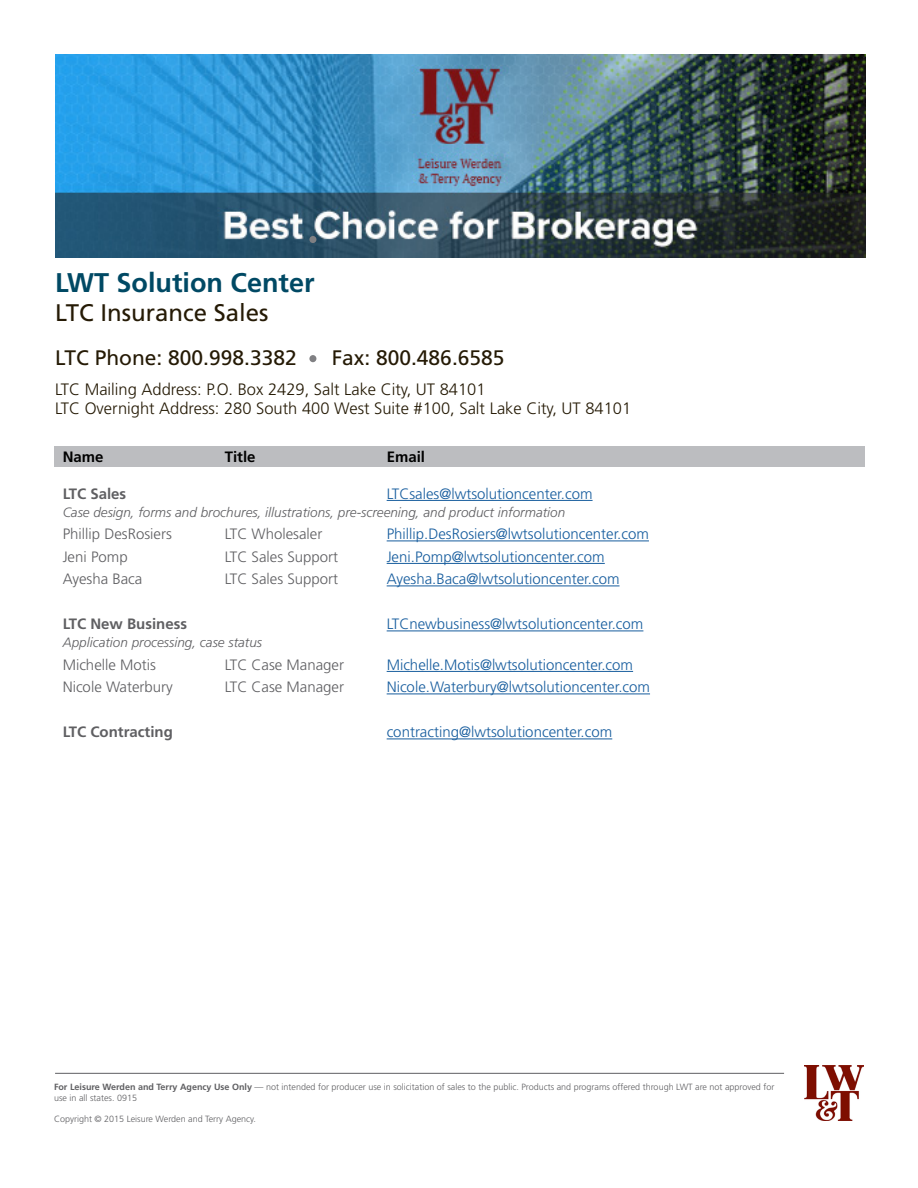
<style>
.page{position:relative;width:918px;height:1188px;background:#fff}
.page>*{position:absolute;margin:0;border:0;box-sizing:border-box;transform-origin:0 0}
.body{font:700 27px "Frutiger";color:#004964}
.body-2{font:24px "Frutiger";color:#251a05}
.body-3{font:21px "Frutiger";color:#251a05}
.body-4{font:300 16.5px/18.8px "Frutiger";color:#251a05}
.body-5{font:300 15px "Frutiger";color:#175d9e}
.body-6{font:300 15px "Frutiger";color:#5f5f62}
.body-7{font:700 15px "Frutiger";color:#5f5f62}
.body-8{font:700 15px "Frutiger";color:#000}
.body-9{font:italic 300 13.5px "Frutiger";color:#5f5f62}
.t1{font:300 9px/10.8px "Frutiger";color:#5f5f62}
.s1{font-weight:700}
</style>
<div class="page">
<hr style="left:55px;top:1073px;width:729px;height:1px;background:#5f5f62">
<div style="left:309px;top:355px;width:7px;height:7px;background:#808083;border-radius:50%"></div>
<hr style="left:387px;top:500px;width:206px;height:1px;background:#175d9e">
<hr style="left:387px;top:541px;width:262px;height:1px;background:#175d9e">
<hr style="left:387px;top:563px;width:218px;height:1px;background:#175d9e">
<hr style="left:387px;top:586px;width:233px;height:1px;background:#175d9e">
<hr style="left:387px;top:631px;width:256px;height:1px;background:#175d9e">
<hr style="left:387px;top:671px;width:246px;height:1px;background:#175d9e">
<hr style="left:387px;top:694px;width:263px;height:1px;background:#175d9e">
<hr style="left:387px;top:739px;width:225px;height:1px;background:#175d9e">
<div style="left:55px;top:447px;width:810px;height:20px;background:#bcbdc0"></div>
<img style="left:55px;top:55px;width:810px;height:202px">
<div style="left:309px;top:236px;width:7px;height:7px;background:#808083;border-radius:50%"></div>
<img style="left:805px;top:1065px;width:58px;height:55px">
<p class="body" style="left:55px;top:267px;width:261px">LWT Solution Center</p>
<p class="body-2" style="left:55px;top:298px;width:215px">LTC Insurance Sales</p>
<p class="body-3" style="left:55px;top:346px;width:243px">LTC Phone: 800.998.3382</p>
<p class="body-3" style="left:332px;top:346px;width:174px">Fax: 800.486.6585</p>
<p class="body-4" style="left:55px;top:381px;width:578px">LTC Mailing Address: P.O. Box 2429, Salt Lake City, UT 84101<br>LTC Overnight Address: 280 South 400 West Suite #100, Salt Lake City, UT 84101</p>
<p class="body-8" style="left:63px;top:448px;width:42px">Name</p>
<p class="body-8" style="left:225px;top:448px;width:32px">Title</p>
<p class="body-8" style="left:387px;top:448px;width:40px">Email</p>
<p class="body-7" style="left:63px;top:485px;width:65px">LTC Sales</p>
<p class="body-5" style="left:387px;top:485px;width:207px">LTCsales@lwtsolutioncenter.com</p>
<p class="body-9" style="left:63px;top:505px;width:504px">Case design, forms and brochures, illustrations, pre-screening, and product information</p>
<p class="body-6" style="left:63px;top:526px;width:111px">Phillip DesRosiers</p>
<p class="body-6" style="left:225px;top:526px;width:99px">LTC Wholesaler</p>
<p class="body-5" style="left:387px;top:526px;width:264px">Phillip.DesRosiers@lwtsolutioncenter.com</p>
<p class="body-6" style="left:63px;top:548px;width:67px">Jeni Pomp</p>
<p class="body-6" style="left:225px;top:548px;width:115px">LTC Sales Support</p>
<p class="body-5" style="left:387px;top:548px;width:220px">Jeni.Pomp@lwtsolutioncenter.com</p>
<p class="body-6" style="left:63px;top:571px;width:81px">Ayesha Baca</p>
<p class="body-6" style="left:225px;top:571px;width:115px">LTC Sales Support</p>
<p class="body-5" style="left:387px;top:571px;width:234px">Ayesha.Baca@lwtsolutioncenter.com</p>
<p class="body-7" style="left:63px;top:615px;width:126px">LTC New Business</p>
<p class="body-5" style="left:387px;top:616px;width:258px">LTCnewbusiness@lwtsolutioncenter.com</p>
<p class="body-9" style="left:63px;top:635px;width:201px">Application processing, case status</p>
<p class="body-6" style="left:63px;top:656px;width:95px">Michelle Motis</p>
<p class="body-6" style="left:225px;top:656px;width:121px">LTC Case Manager</p>
<p class="body-5" style="left:387px;top:656px;width:248px">Michelle.Motis@lwtsolutioncenter.com</p>
<p class="body-6" style="left:63px;top:679px;width:112px">Nicole Waterbury</p>
<p class="body-6" style="left:225px;top:679px;width:121px">LTC Case Manager</p>
<p class="body-5" style="left:387px;top:679px;width:265px">Nicole.Waterbury@lwtsolutioncenter.com</p>
<p class="body-7" style="left:63px;top:723px;width:112px">LTC Contracting</p>
<p class="body-5" style="left:387px;top:724px;width:227px">contracting@lwtsolutioncenter.com</p>
<p class="t1" style="left:54px;top:1081px;width:722px"><span class="s1">For Leisure Werden and Terry Agency Use Only</span> — not intended for producer use in solicitation of sales to the public. Products and programs offered through LWT are not approved for use in all states. 0915</p>
<p class="t1" style="left:54px;top:1114px;width:203px">Copyright © 2015 Leisure Werden and Terry Agency.</p>
</div>
